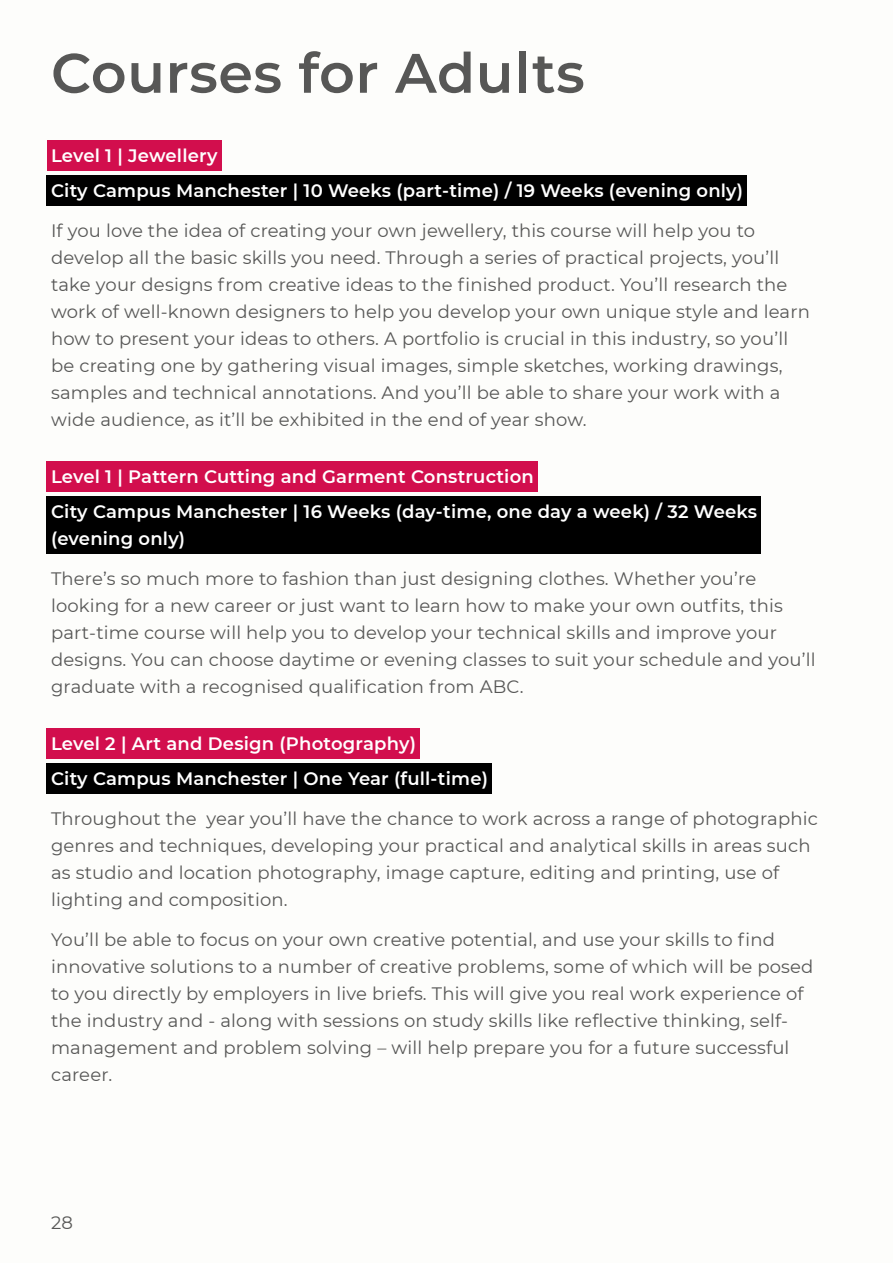
<style>
.page{position:relative;width:893px;height:1263px;background:#fdfdfb}
.page>*{position:absolute;margin:0;border:0;box-sizing:border-box;transform-origin:0 0}
.Page_Titles{font:600 55.5px "Montserrat";letter-spacing:.01em;color:#575756}
.Body_Copy{font:18px/27px "Montserrat";letter-spacing:.01em;color:#575756}
.Location_Year_Title{font:600 18px/27px "Montserrat";letter-spacing:.01em;color:#fff}
.Level_Course_Title{font:600 18px "Montserrat";letter-spacing:.01em;color:#fff}
</style>
<div class="page">
<div style="left:47px;top:140px;width:175px;height:30px;background:#d20e4d"></div>
<div style="left:47px;top:175px;width:700px;height:31px;background:#000"></div>
<div style="left:47px;top:461px;width:491px;height:30px;background:#d20e4d"></div>
<div style="left:47px;top:496px;width:714px;height:58px;background:#000"></div>
<div style="left:47px;top:728px;width:373px;height:30px;background:#d20e4d"></div>
<div style="left:47px;top:763px;width:445px;height:31px;background:#000"></div>
<p class="Page_Titles" style="left:51px;top:34px;width:535px">Courses for Adults</p>
<p class="Level_Course_Title" style="left:51px;top:142px;width:168px">Level 1 | Jewellery</p>
<p class="Location_Year_Title" style="left:51px;top:176px;width:694px">City Campus Manchester | 10 Weeks (part-time) / 19 Weeks (evening only)</p>
<p class="Body_Copy" style="left:51px;top:216px;width:760px">If you love the idea of creating your own jewellery, this course will help you to develop all the basic skills you need. Through a series of practical projects, you’ll take your designs from creative ideas to the finished product. You’ll research the work of well-known designers to help you develop your own unique style and learn how to present your ideas to others. A portfolio is crucial in this industry, so you’ll be creating one by gathering visual images, simple sketches, working drawings, samples and technical annotations. And you’ll be able to share your work with a wide audience, as it’ll be exhibited in the end of year show.</p>
<p class="Level_Course_Title" style="left:51px;top:463px;width:484px">Level 1 | Pattern Cutting and Garment Construction</p>
<p class="Location_Year_Title" style="left:51px;top:497px;width:707px">City Campus Manchester | 16 Weeks (day-time, one day a week) / 32 Weeks (evening only)</p>
<p class="Body_Copy" style="left:51px;top:564px;width:766px">There’s so much more to fashion than just designing clothes. Whether you’re looking for a new career or just want to learn how to make your own outfits, this part-time course will help you to develop your technical skills and improve your designs. You can choose daytime or evening classes to suit your schedule and you’ll graduate with a recognised qualification from ABC.</p>
<p class="Level_Course_Title" style="left:51px;top:730px;width:366px">Level 2 | Art and Design (Photography)</p>
<p class="Location_Year_Title" style="left:51px;top:764px;width:438px">City Campus Manchester | One Year (full-time)</p>
<p class="Body_Copy" style="left:51px;top:804px;width:768px">Throughout the year you’ll have the chance to work across a range of photographic genres and techniques, developing your practical and analytical skills in areas such as studio and location photography, image capture, editing and printing, use of lighting and composition.</p>
<p class="Body_Copy" style="left:51px;top:925px;width:764px">You’ll be able to focus on your own creative potential, and use your skills to find innovative solutions to a number of creative problems, some of which will be posed to you directly by employers in live briefs. This will give you real work experience of the industry and - along with sessions on study skills like reflective thinking, self&shy;management and problem solving – will help prepare you for a future successful career.</p>
<p class="Body_Copy" style="left:51px;top:1208px;width:23px">28</p>
</div>
